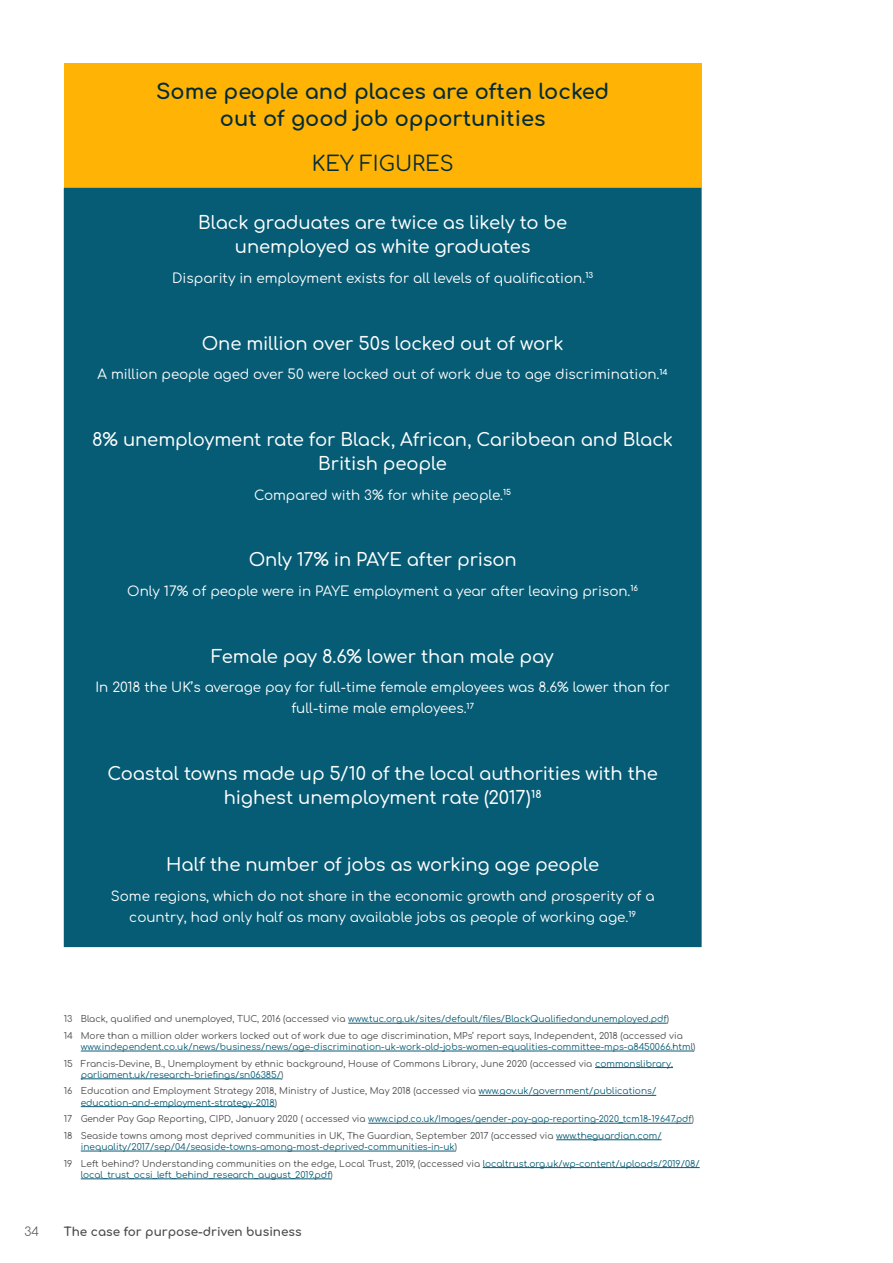
<style>
.page{position:relative;width:893px;height:1263px;background:#fff}
.page>*{position:absolute;margin:0;border:0;box-sizing:border-box;transform-origin:0 0}
.t1{font:700 21px/27px "Comfortaa";color:#032c38;text-align:center}
.t2{font:21px "Comfortaa";color:#032c38}
.t3{font:500 18px/24px "Comfortaa";letter-spacing:-.01em;color:#fff;text-align:center}
.t4{font:13.5px/21px "Comfortaa";color:#fff;text-align:center}
.t5{font:700 12px "Comfortaa";color:#4b4b4b}
.t6{font:300 12px "Comfortaa";color:#4b4b4b}
.t7{font:9px/16.5px "Comfortaa";color:#075c75}
.t8{font:9px/16.5px "Comfortaa";color:#4b4b4b}
.s1{color:#075c75}
.s2{color:#4b4b4b}
</style>
<div class="page">
<div style="left:64px;top:64px;width:638px;height:124px;background:#ffb304"></div>
<div style="left:64px;top:188px;width:638px;height:759px;background:#075c75"></div>
<hr style="left:348px;top:1023px;width:319px;height:1px;background:#075c75">
<hr style="left:81px;top:1051px;width:612px;height:1px;background:#075c75">
<hr style="left:595px;top:1067px;width:78px;height:1px;background:#075c75">
<hr style="left:81px;top:1078px;width:200px;height:1px;background:#075c75">
<hr style="left:479px;top:1095px;width:177px;height:1px;background:#075c75">
<hr style="left:81px;top:1106px;width:194px;height:1px;background:#075c75">
<hr style="left:368px;top:1123px;width:324px;height:1px;background:#075c75">
<hr style="left:556px;top:1139px;width:106px;height:1px;background:#075c75">
<hr style="left:81px;top:1151px;width:374px;height:1px;background:#075c75">
<hr style="left:483px;top:1167px;width:217px;height:1px;background:#075c75">
<hr style="left:81px;top:1178px;width:250px;height:1px;background:#075c75">
<h1 class="t1" style="left:156px;top:76px;width:455px">Some people and places are often locked out of good job opportunities</h1>
<h1 class="t2" style="left:312px;top:144px;width:143px">KEY FIGURES</h1>
<h2 class="t3" style="left:198px;top:208px;width:370px">Black graduates are twice as likely to be unemployed as white graduates</h2>
<h3 class="t4" style="left:172px;top:266px;width:422px">Disparity in employment exists for all levels of qualification.<sup>13</sup></h3>
<h2 class="t3" style="left:202px;top:329px;width:363px">One million over 50s locked out of work</h2>
<h3 class="t4" style="left:98px;top:362px;width:572px">A million people aged over 50 were locked out of work due to age discrimination.<sup>14</sup></h3>
<h2 class="t3" style="left:92px;top:425px;width:582px">8% unemployment rate for Black, African, Caribbean and Black<br>British people</h2>
<h3 class="t4" style="left:254px;top:482px;width:259px">Compared with 3% for white people.<sup>15</sup></h3>
<h2 class="t3" style="left:249px;top:546px;width:270px">Only 17% in PAYE after prison</h2>
<h3 class="t4" style="left:127px;top:579px;width:512px">Only 17% of people were in PAYE employment a year after leaving prison.<sup>16</sup></h3>
<h2 class="t3" style="left:212px;top:642px;width:344px">Female pay 8.6% lower than male pay</h2>
<h3 class="t4" style="left:96px;top:675px;width:576px">In 2018 the UK’s average pay for full-time female employees was 8.6% lower than for full-time male employees.<sup>17</sup></h3>
<h2 class="t3" style="left:107px;top:759px;width:552px">Coastal towns made up 5/10 of the local authorities with the highest unemployment rate (2017)<sup>18</sup></h2>
<h2 class="t3" style="left:166px;top:850px;width:434px">Half the number of jobs as working age people</h2>
<h3 class="t4" style="left:111px;top:883px;width:545px">Some regions, which do not share in the economic growth and prosperity of a country, had only half as many available jobs as people of working age.<sup>19</sup></h3>
<p class="t8" style="left:64px;top:1010px;width:620px">13 Black, qualified and unemployed, TUC, 2016 (accessed via <span class="s1">www.tuc.org.uk/sites/default/files/BlackQualifiedandunemployed.pdf</span>)<br>14 More than a million older workers locked out of work due to age discrimination, MPs’ report says, Independent, 2018 (accessed via</p>
<p class="t7" style="left:64px;top:1037px;width:633px;text-indent:17px">www.independent.co.uk/news/business/news/age-discrimination-uk-work-old-jobs-women-equalities-committee-mps-a8450066.html<span class="s2">)<br>15 Francis-Devine, B., Unemployment by ethnic background, House of Commons Library, June 2020 (accessed via</span> commonslibrary.</p>
<p class="t7" style="left:64px;top:1065px;width:594px;text-indent:17px">parliament.uk/research-briefings/sn06385/<span class="s2">)<br>16 Education and Employment Strategy 2018, Ministry of Justice, May 2018 (accessed via</span> www.gov.uk/government/publications/</p>
<p class="t8" style="left:64px;top:1093px;width:632px;text-indent:17px"><span class="s1">education-and-employment-strategy-2018</span>)<br>17 Gender Pay Gap Reporting, CIPD, January 2020 ( accessed via <span class="s1">www.cipd.co.uk/Images/gender-pay-gap-reporting-2020_tcm18-19647.pdf</span>)<br>18 Seaside towns among most deprived communities in UK, The Guardian, September 2017 (accessed via <span class="s1">www.theguardian.com/</span></p>
<p class="t7" style="left:64px;top:1137px;width:637px;text-indent:17px">inequality/2017/sep/04/seaside-towns-among-most-deprived-communities-in-uk<span class="s2">)<br>19 Left behind? Understanding communities on the edge, Local Trust, 2019, (accessed via</span> localtrust.org.uk/wp-content/uploads/2019/08/</p>
<p class="t7" style="left:81px;top:1165px;width:254px">local_trust_ocsi_left_behind_research_august_2019.pdf<span class="s2">)</span></p>
<h3 class="t6" style="left:25px;top:1220px;width:16px">34</h3>
<h3 class="t5" style="left:64px;top:1220px;width:239px">The case for purpose-driven business</h3>
</div>
